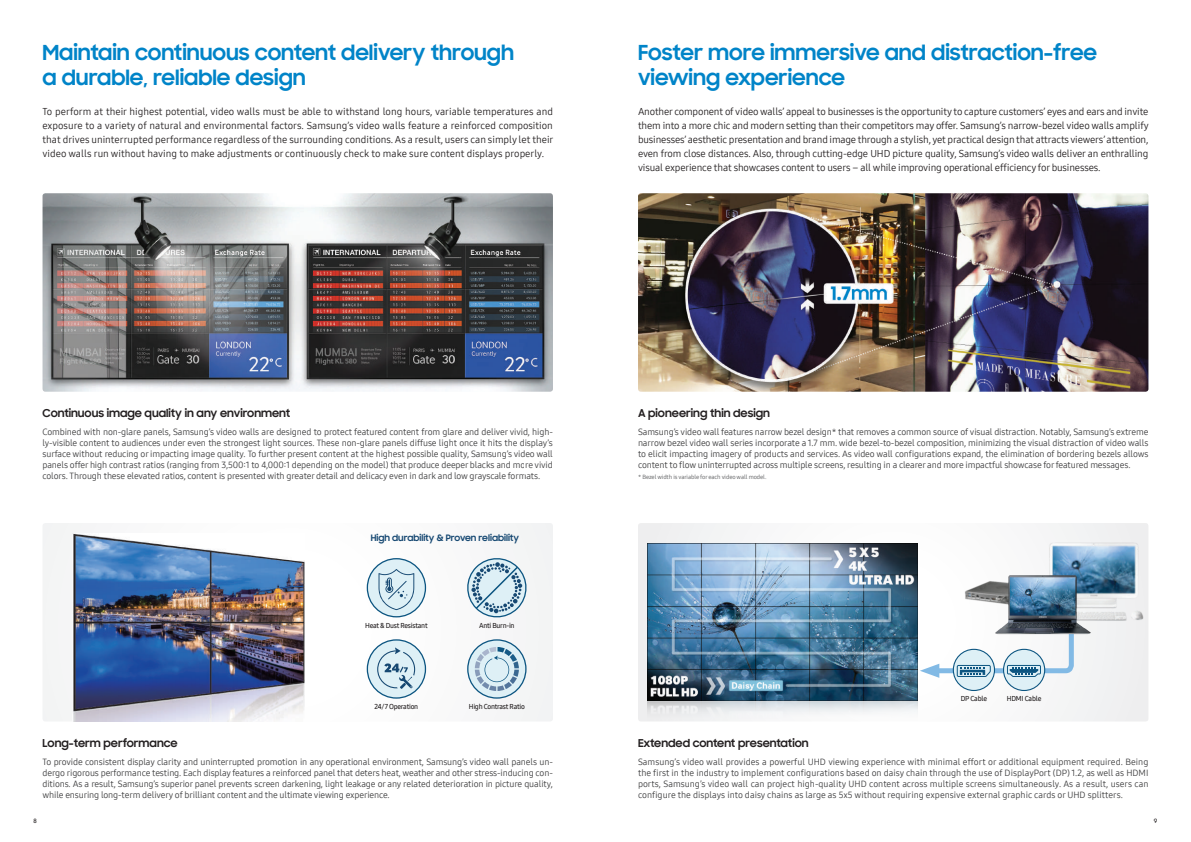
<style>
.page{position:relative;width:1191px;height:842px;background:#fff}
.page>*{position:absolute;margin:0;border:0;box-sizing:border-box;transform-origin:0 0}
.t1{font:700 21px/25px "Samsung Sharp Sans";color:#0084c8}
.t2{font:700 11px "Samsung Sharp Sans";color:#231f20}
.t3{font:10px/14px "Samsung One 400";letter-spacing:-.015em;color:#231f20;text-align:justify}
.t4{font:9px/11px "Samsung One 400";letter-spacing:-.015em;color:#3e3e3f;text-align:justify}
.t5{font:700 9px "Samsung Sharp Sans";color:#164872}
.t6{font:7px "Samsung One Latin 600";letter-spacing:-.035em;color:#231f20}
.t7{font:6px "Samsung One 400";letter-spacing:-.015em;color:#57585a}
.t8{font:500 6px "Samsung Sharp Sans";color:#231f20}
</style>
<div class="page">
<svg style="left:43px;top:523px;width:510px;height:198px"></svg>
<img style="left:73px;top:533px;width:232px;height:188px">
<svg style="left:638px;top:523px;width:510px;height:198px"></svg>
<img style="left:638px;top:193px;width:510px;height:199px">
<img style="left:43px;top:193px;width:510px;height:199px">
<div style="left:367px;top:559px;width:58px;height:58px;background:#def0f6;border-radius:50%"></div>
<div style="left:367px;top:558px;width:59px;height:59px;border:1px solid #0c5581;border-radius:50%"></div>
<svg style="left:378px;top:569px;width:36px;height:41px"></svg>
<svg style="left:463px;top:554px;width:67px;height:66px"></svg>
<svg style="left:367px;top:640px;width:58px;height:58px"></svg>
<div style="left:367px;top:639px;width:59px;height:60px;border:1px solid #0c5581;border-radius:50%"></div>
<svg style="left:377px;top:647px;width:38px;height:42px;background:#bad2de"></svg>
<svg style="left:468px;top:640px;width:58px;height:58px"></svg>
<div style="left:467px;top:639px;width:59px;height:60px;border:1px solid #0c5581;border-radius:50%"></div>
<svg style="left:475px;top:647px;width:44px;height:44px;background:#b7cfde"></svg>
<img style="left:647px;top:544px;width:271px;height:177px">
<img style="left:956px;top:540px;width:192px;height:98px">
<div style="left:953px;top:649px;width:41px;height:41px;background:#def0f6;border-radius:50%"></div>
<div style="left:952px;top:649px;width:43px;height:42px;border:1px solid #0c5581;border-radius:50%"></div>
<div style="left:1003px;top:649px;width:41px;height:41px;background:#def0f6;border-radius:50%"></div>
<div style="left:1003px;top:649px;width:42px;height:42px;border:1px solid #0c5581;border-radius:50%"></div>
<svg style="left:920px;top:620px;width:156px;height:58px"></svg>
<h1 class="t1" style="left:43px;top:39px;width:473px">Maintain continuous content delivery through a durable, reliable design</h1>
<p class="t3" style="left:43px;top:105px;width:512px">To perform at their highest potential, video walls must be able to withstand long hours, variable temperatures and exposure to a variety of natural and environmental factors. Samsung’s video walls feature a reinforced composition that drives uninterrupted performance regardless of the surrounding conditions. As a result, users can simply let their video walls run without having to make adjustments or continuously check to make sure content displays properly.</p>
<h1 class="t1" style="left:638px;top:39px;width:460px">Foster more immersive and distraction-free viewing experience</h1>
<p class="t3" style="left:638px;top:105px;width:512px">Another component of video walls’ appeal to businesses is the opportunity to capture customers’ eyes and ears and invite them into a more chic and modern setting than their competitors may offer. Samsung’s narrow-bezel video walls amplify businesses’ aesthetic presentation and brand image through a stylish, yet practical design that attracts viewers’ attention, even from close distances. Also, through cutting-edge UHD picture quality, Samsung’s video walls deliver an enthralling visual experience that showcases content to users – all while improving operational efficiency for businesses.</p>
<p class="t2" style="left:43px;top:405px;width:249px">Continuous image quality in any environment</p>
<p class="t4" style="left:43px;top:427px;width:512px">Combined with non-glare panels, Samsung’s video walls are designed to protect featured content from glare and deliver vivid, high&shy;ly-visible content to audiences under even the strongest light sources. These non-glare panels diffuse light once it hits the display’s surface without reducing or impacting image quality. To further present content at the highest possible quality, Samsung’s video wall panels offer high contrast ratios (ranging from 3,500:1 to 4,000:1 depending on the model) that produce deeper blacks and more vivid colors. Through these elevated ratios, content is presented with greater detail and delicacy even in dark and low grayscale formats.</p>
<p class="t5" style="left:371px;top:531px;width:150px">High durability &amp; Proven reliability</p>
<p class="t6" style="left:365px;top:621px;width:64px">Heat &amp; Dust Resistant</p>
<p class="t6" style="left:479px;top:621px;width:37px">Anti Burn-in</p>
<p class="t6" style="left:374px;top:702px;width:45px">24/7 Operation</p>
<p class="t6" style="left:469px;top:702px;width:58px">High Contrast Ratio</p>
<p class="t2" style="left:43px;top:735px;width:137px">Long-term performance</p>
<p class="t4" style="left:43px;top:756px;width:512px">To provide consistent display clarity and uninterrupted promotion in any operational environment, Samsung’s video wall panels un&shy;dergo rigorous performance testing. Each display features a reinforced panel that deters heat, weather and other stress-inducing con&shy;ditions. As a result, Samsung’s superior panel prevents screen darkening, light leakage or any related deterioration in picture quality, while ensuring long-term delivery of brilliant content and the ultimate viewing experience.</p>
<p class="t2" style="left:638px;top:405px;width:133px">A pioneering thin design</p>
<p class="t4" style="left:638px;top:427px;width:512px">Samsung’s video wall features narrow bezel design* that removes a common source of visual distraction. Notably, Samsung’s extreme narrow bezel video wall series incorporate a 1.7 mm. wide bezel-to-bezel composition, minimizing the visual distraction of video walls to elicit impacting imagery of products and services. As video wall configurations expand, the elimination of bordering bezels allows content to flow uninterrupted across multiple screens, resulting in a clearer and more impactful showcase for featured messages.</p>
<p class="t7" style="left:638px;top:473px;width:130px">* Bezel width is variable for each video wall model.</p>
<p class="t6" style="left:960px;top:693px;width:28px">DP Cable</p>
<p class="t6" style="left:1006px;top:693px;width:36px">HDMI Cable</p>
<p class="t2" style="left:638px;top:735px;width:172px">Extended content presentation</p>
<p class="t4" style="left:638px;top:756px;width:512px">Samsung’s video wall provides a powerful UHD viewing experience with minimal effort or additional equipment required. Being the first in the industry to implement configurations based on daisy chain through the use of DisplayPort (DP) 1.2, as well as HDMI ports, Samsung’s video wall can project high-quality UHD content across multiple screens simultaneously. As a result, users can configure the displays into daisy chains as large as 5x5 without requiring expensive external graphic cards or UHD splitters.</p>
<p class="t8" style="left:33px;top:817px;width:5px">8</p>
<p class="t8" style="left:1154px;top:817px;width:5px">9</p>
</div>
